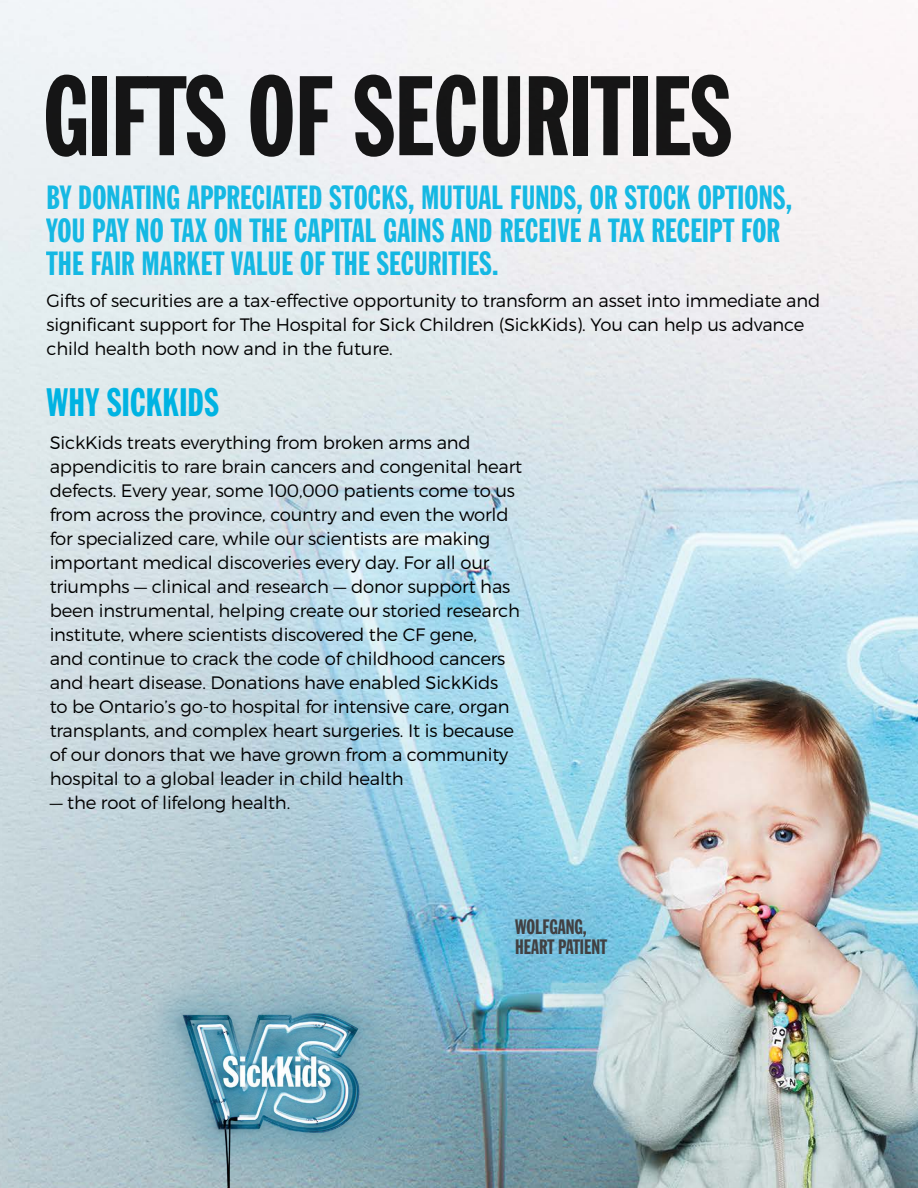
<style>
.page{position:relative;width:918px;height:1188px;background:#fff}
.page>*{position:absolute;margin:0;border:0;box-sizing:border-box;transform-origin:0 0}
.t1{font:111px "Franklin Gothic Std Extra Cond";color:#000}
.t2{font:39px "Franklin Gothic Std Extra Cond";letter-spacing:.005em;color:#00b3e2}
.t3{font:33px/33px "Franklin Gothic Std Extra Cond";letter-spacing:.005em;color:#00b3e2}
.t4{font:20.55px/19.2px "Franklin Gothic Std Extra Cond";color:#414042}
.t5{font:300 18px/24px "Montserrat";letter-spacing:-.01em;color:#000}
</style>
<div class="page">
<img style="left:0;top:0;width:918px;height:1188px">
<img style="left:2px;top:819px;width:493px;height:369px">
<h1 class="t1" style="left:43px;top:57px;width:690px">GIFTS OF SECURITIES</h1>
<h3 class="t3" style="left:46px;top:182px;width:747px">BY DONATING APPRECIATED STOCKS, MUTUAL FUNDS, OR STOCK OPTIONS,<br>YOU PAY NO TAX ON THE CAPITAL GAINS AND RECEIVE A TAX RECEIPT FOR<br>THE FAIR MARKET VALUE OF THE SECURITIES.</h3>
<p class="t5" style="left:46px;top:288px;width:775px">Gifts of securities are a tax-effective opportunity to transform an asset into immediate and significant support for The Hospital for Sick Children (SickKids). You can help us advance child health both now and in the future.</p>
<h2 class="t2" style="left:46px;top:382px;width:174px">WHY SICKKIDS</h2>
<p class="t5" style="left:50px;top:430px;width:474px">SickKids treats everything from broken arms and appendicitis to rare brain cancers and congenital heart defects. Every year, some 100,000 patients come to us from across the province, country and even the world for specialized care, while our scientists are making important medical discoveries every day. For all our triumphs — clinical and research — donor support has been instrumental, helping create our storied research institute, where scientists discovered the CF gene,<br>and continue to crack the code of childhood cancers and heart disease. Donations have enabled SickKids<br>to be Ontario’s go-to hospital for intensive care, organ transplants, and complex heart surgeries. It is because of our donors that we have grown from a community hospital to a global leader in child health</p>
<p class="t5" style="left:50px;top:790px;width:242px">— the root of lifelong health.</p>
<p class="t4" style="left:515px;top:918px;width:93px">WOLFGANG,<br>HEART PATIENT</p>
</div>
